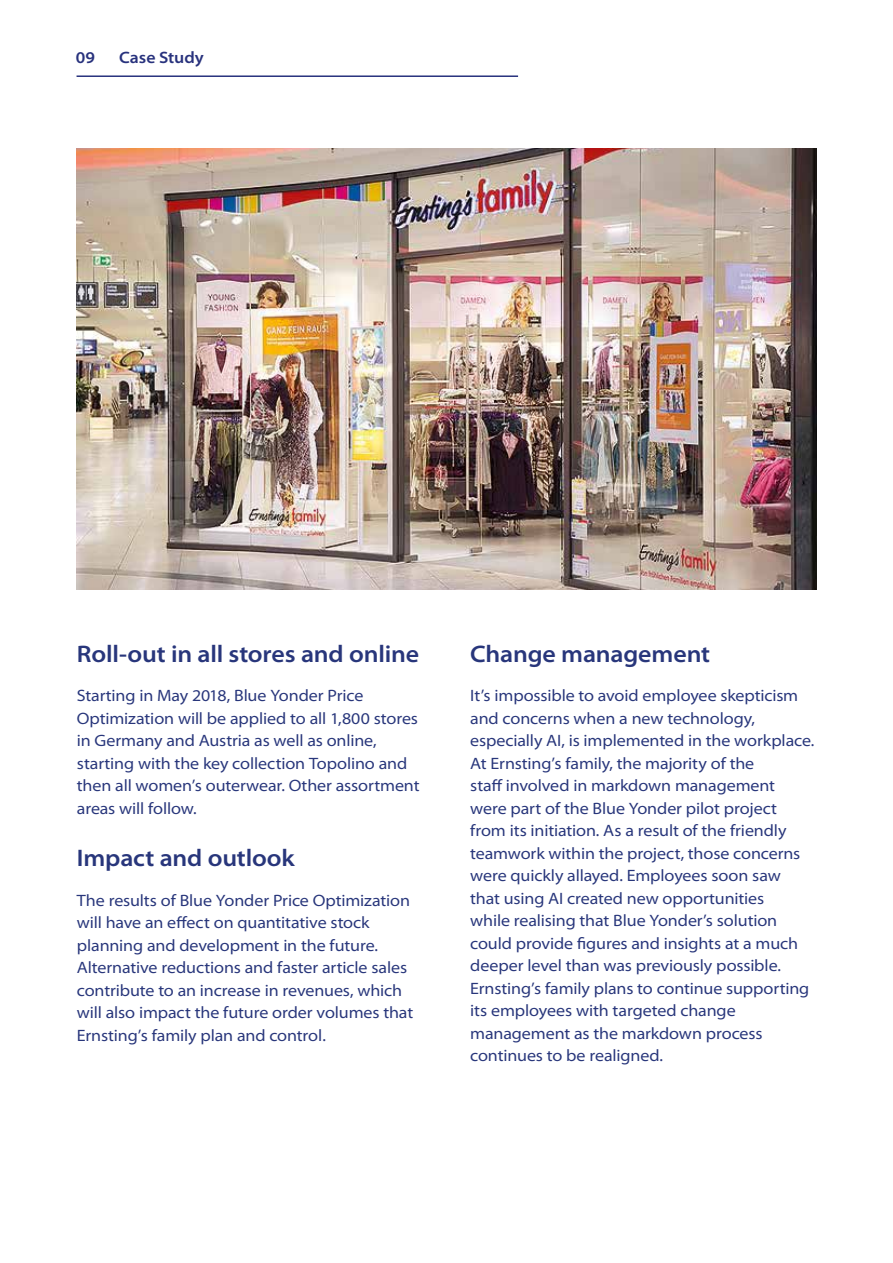
<style>
.page{position:relative;width:893px;height:1263px;background:#fff}
.page>*{position:absolute;margin:0;border:0;box-sizing:border-box;transform-origin:0 0}
.t1{font:600 semi-expanded 24px "Myriad Pro";letter-spacing:-.005em;color:#28367b}
.t2{font:semi-expanded 16.5px/22.5px "Myriad Pro";letter-spacing:-.01em;color:#28367b}
.t3{font:600 semi-expanded 16.5px "Myriad Pro";letter-spacing:-.005em;color:#28327d}
</style>
<div class="page">
<hr style="left:77px;top:75px;width:441px;height:2px;background:#28327d">
<img style="left:77px;top:149px;width:740px;height:440px">
<p class="t3" style="left:76px;top:49px;width:21px">09</p>
<p class="t3" style="left:119px;top:49px;width:86px">Case Study</p>
<h1 class="t1" style="left:77px;top:640px;width:344px">Roll-out in all stores and online</h1>
<p class="t2" style="left:77px;top:685px;width:344px">Starting in May 2018, Blue Yonder Price Optimization will be applied to all 1,800 stores in Germany and Austria as well as online, starting with the key collection Topolino and then all women’s outerwear. Other assortment areas will follow.</p>
<h1 class="t1" style="left:77px;top:845px;width:219px">Impact and outlook</h1>
<p class="t2" style="left:77px;top:889px;width:338px">The results of Blue Yonder Price Optimization will have an effect on quantitative stock planning and development in the future.<br>Alternative reductions and faster article sales contribute to an increase in revenues, which will also impact the future order volumes that Ernsting’s family plan and control.</p>
<h1 class="t1" style="left:470px;top:640px;width:241px">Change management</h1>
<p class="t2" style="left:470px;top:685px;width:346px">It’s impossible to avoid employee skepticism and concerns when a new technology, especially AI, is implemented in the workplace.<br>At Ernsting’s family, the majority of the<br>staff involved in markdown management were part of the Blue Yonder pilot project from its initiation. As a result of the friendly teamwork within the project, those concerns were quickly allayed. Employees soon saw that using AI created new opportunities<br>while realising that Blue Yonder’s solution could provide figures and insights at a much deeper level than was previously possible.<br>Ernsting’s family plans to continue supporting its employees with targeted change management as the markdown process continues to be realigned.</p>
</div>
